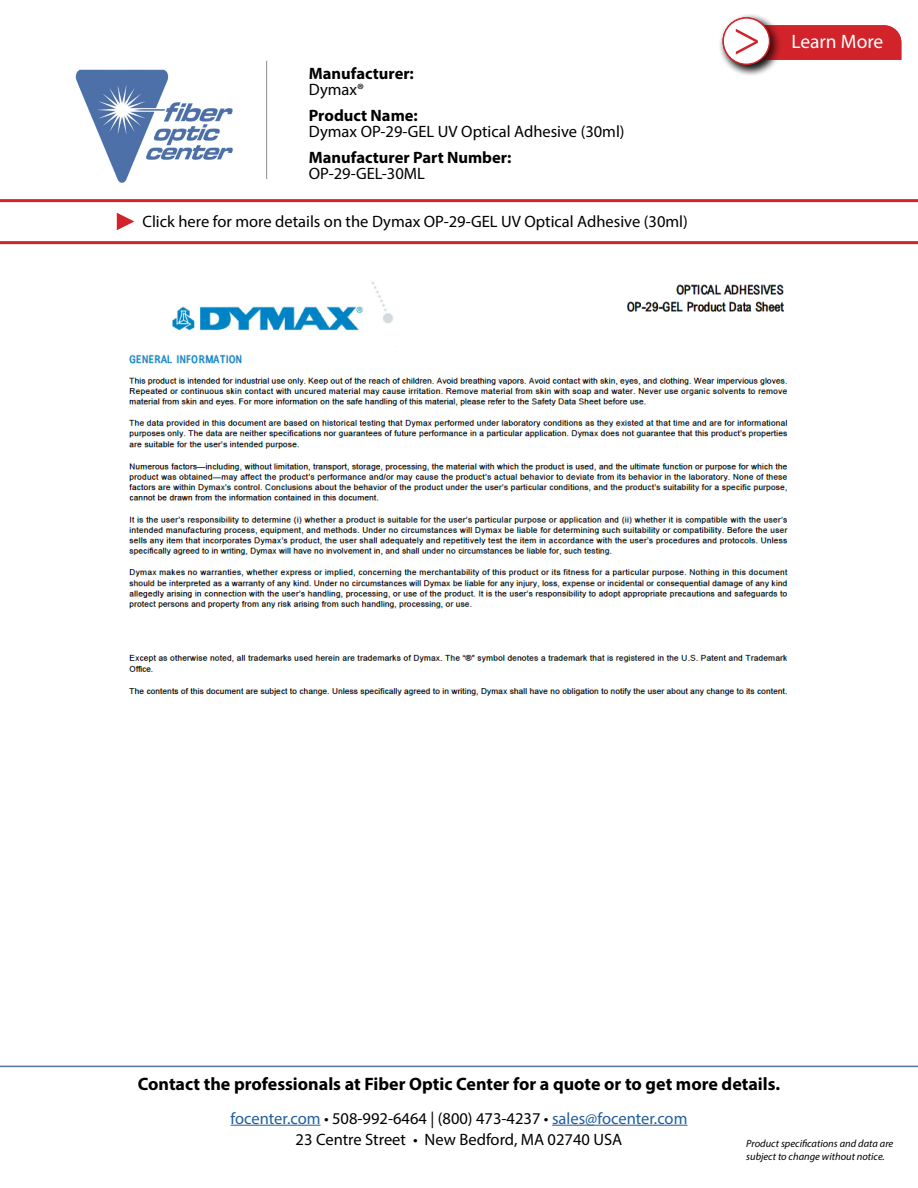
<style>
.page{position:relative;width:918px;height:1188px;background:#fff}
.page>*{position:absolute;margin:0;border:0;box-sizing:border-box;transform-origin:0 0}
.t1{font:51px "Minion Pro";color:#d2232a}
.t2{font:19.5px "Myriad Pro";color:#fff}
.t3{font:700 18px "Myriad Pro";color:#000}
.t4{font:16.5px/16.5px "Myriad Pro";color:#000}
.t5{font:16.5px "Myriad Pro";color:#215e9e}
.t6{font:700 16.5px/16.5px "Myriad Pro";color:#000}
.t7{font:italic 10.5px "Myriad Pro";color:#000}
.s1{font-weight:400}
.s2{font-weight:700}
.s3{color:#000}
</style>
<div class="page">
<hr style="left:231px;top:1125px;width:90px;height:1px;background:#215e9e">
<hr style="left:552px;top:1125px;width:135px;height:1px;background:#215e9e">
<hr style="left:0;top:1066px;width:918px;height:1px;background:#4f70a8">
<img style="left:128px;top:282px;width:660px;height:414px">
<img style="left:75px;top:69px;width:158px;height:114px">
<hr style="left:266px;top:61px;width:1px;height:118px;background:#8a8c8e">
<hr style="left:0;top:241px;width:918px;height:3px;background:#d2232a">
<svg style="left:117px;top:213px;width:17px;height:17px"></svg>
<div style="left:783px;top:25px;width:118px;height:35px;background:#d2232a"></div>
<div style="left:718px;top:13px;width:65px;height:64px;background:#000;opacity:.75"></div>
<div style="left:723px;top:18px;width:47px;height:46px;background:#fff;border-radius:50%"></div>
<div style="left:723px;top:17px;width:47px;height:48px;border:1px solid #d2232a;border-radius:50%"></div>
<hr style="left:0;top:199px;width:918px;height:3px;background:#d2232a">
<div style="left:126px;top:614px;width:663px;height:33px;background:#fff"></div>
<p class="t6" style="left:309px;top:64px;width:107px">Manufacturer:<br><span class="s1">Dymax®</span></p>
<p class="t4" style="left:309px;top:107px;width:317px"><span class="s2">Product Name:<br></span>Dymax OP-29-GEL UV Optical Adhesive (30ml)</p>
<p class="t6" style="left:309px;top:148px;width:204px">Manufacturer Part Number:</p>
<p class="t4" style="left:309px;top:165px;width:118px">OP-29-GEL-30ML</p>
<p class="t4" style="left:142px;top:213px;width:547px">Click here for more details on the Dymax OP-29-GEL UV Optical Adhesive (30ml)</p>
<p class="t1" style="left:733px;top:4px;width:30px">&gt;</p>
<p class="t2" style="left:791px;top:30px;width:93px">Learn More</p>
<p class="t3" style="left:138px;top:1072px;width:644px">Contact the professionals at Fiber Optic Center for a quote or to get more details.</p>
<p class="t5" style="left:231px;top:1108px;width:458px">focenter.com <span class="s3">• 508-992-6464 | (800) 473-4237 •</span> sales@focenter.com</p>
<p class="t4" style="left:296px;top:1131px;width:328px">23 Centre Street • New Bedford, MA 02740 USA</p>
<p class="t7" style="left:746px;top:1137px;width:149px">Product specifications and data are</p>
<p class="t7" style="left:746px;top:1150px;width:140px">subject to change without notice.</p>
</div>
